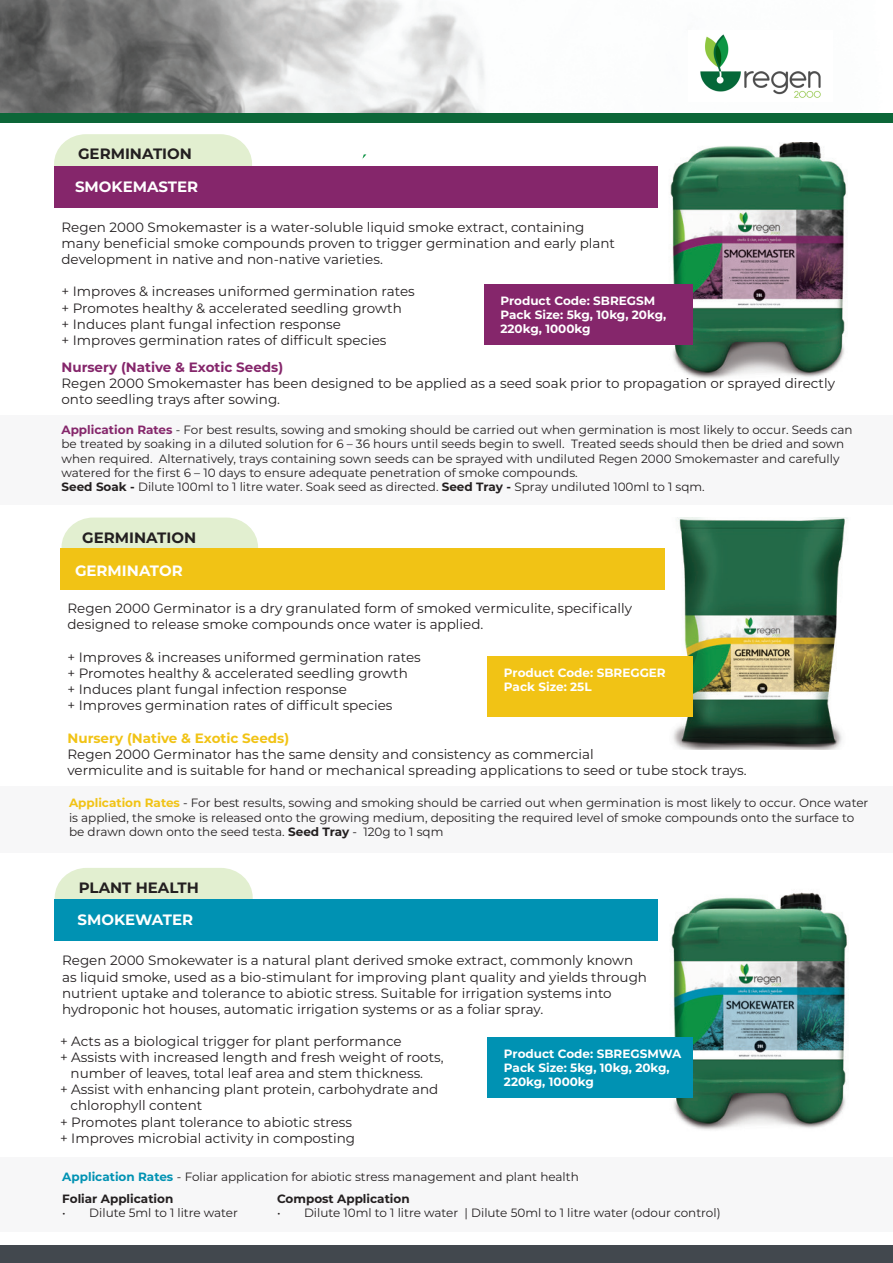
<style>
.page{position:relative;width:893px;height:1263px;background:#fff}
.page>*{position:absolute;margin:0;border:0;box-sizing:border-box;transform-origin:0 0}
.t1{font:700 15px "Montserrat";color:#231f20}
.t2{font:700 15px "Montserrat";color:#fff}
.t3{font:13.5px/16.2px "Montserrat";color:#231f20}
.t4{font:700 13.5px "Montserrat";color:#f1c315}
.t5{font:700 13.5px "Montserrat";color:#85266b}
.t6{font:12px/14.4px "Montserrat";color:#231f20}
.t7{font:700 12px/14.4px "Montserrat";color:#fff}
.t8{font:700 12px "Montserrat";color:#231f20}
.s1{font-weight:700;color:#85266b}
.s2{font-weight:700}
.s3{font-weight:700;color:#f1c315}
.s4{font-weight:700;color:#0092b3}
</style>
<div class="page">
<div style="left:0;top:416px;width:893px;height:89px;background:#f7f7f8"></div>
<div style="left:0;top:786px;width:893px;height:66px;background:#f7f7f8"></div>
<div style="left:0;top:1157px;width:893px;height:74px;background:#f7f7f8"></div>
<img style="left:0;top:0;width:485px;height:113px">
<div style="left:0;top:113px;width:893px;height:9px;background:#0c6638"></div>
<svg style="left:54px;top:134px;width:198px;height:32px;background:#e4f0d3"></svg>
<div style="left:54px;top:166px;width:666px;height:41px;background:#85266b"></div>
<img style="left:658px;top:142px;width:189px;height:237px">
<div style="left:0;top:1245px;width:893px;height:18px;background:#42484e"></div>
<img style="left:700px;top:34px;width:121px;height:64px">
<div style="left:62px;top:518px;width:196px;height:30px;background:#e2efd0"></div>
<div style="left:60px;top:548px;width:666px;height:41px;background:#f1c315"></div>
<img style="left:666px;top:518px;width:182px;height:232px">
<div style="left:484px;top:285px;width:209px;height:60px;background:#85266b"></div>
<div style="left:488px;top:656px;width:205px;height:61px;background:#f1c315"></div>
<svg style="left:55px;top:868px;width:198px;height:32px;background:#dcedd2"></svg>
<div style="left:55px;top:900px;width:666px;height:41px;background:#0092b3"></div>
<img style="left:659px;top:892px;width:188px;height:238px">
<div style="left:488px;top:1037px;width:205px;height:61px;background:#0092b3"></div>
<p class="t1" style="left:78px;top:143px;width:115px">GERMINATION</p>
<p class="t2" style="left:75px;top:176px;width:125px">SMOKEMASTER</p>
<p class="t3" style="left:62px;top:218px;width:555px">Regen 2000 Smokemaster is a water-soluble liquid smoke extract, containing many beneficial smoke compounds proven to trigger germination and early plant development in native and non-native varieties.</p>
<p class="t3" style="left:62px;top:283px;width:355px">+ Improves &amp; increases uniformed germination rates</p>
<p class="t3" style="left:62px;top:299px;width:342px">+ Promotes healthy &amp; accelerated seedling growth</p>
<p class="t3" style="left:62px;top:315px;width:281px">+ Induces plant fungal infection response</p>
<p class="t3" style="left:62px;top:332px;width:327px">+ Improves germination rates of difficult species</p>
<p class="t7" style="left:500px;top:293px;width:156px">Product Code: SBREGSM</p>
<p class="t7" style="left:500px;top:307px;width:167px">Pack Size: 5kg, 10kg, 20kg,<br>220kg, 1000kg</p>
<p class="t5" style="left:62px;top:357px;width:223px">Nursery (Native &amp; Exotic Seeds)</p>
<p class="t3" style="left:62px;top:374px;width:775px">Regen 2000 Smokemaster has been designed to be applied as a seed soak prior to propagation or sprayed directly onto seedling trays after sowing.</p>
<p class="t6" style="left:62px;top:422px;width:793px"><span class="s1">Application Rates</span> - For best results, sowing and smoking should be carried out when germination is most likely to occur. Seeds can be treated by soaking in a diluted solution for 6 – 36 hours until seeds begin to swell. Treated seeds should then be dried and sown when required. Alternatively, trays containing sown seeds can be sprayed with undiluted Regen 2000 Smokemaster and carefully watered for the first 6 – 10 days to ensure adequate penetration of smoke compounds.</p>
<p class="t6" style="left:62px;top:479px;width:645px"><span class="s2">Seed Soak -</span> Dilute 100ml to 1 litre water. Soak seed as directed. <span class="s2">Seed Tray -</span> Spray undiluted 100ml to 1 sqm.</p>
<p class="t1" style="left:82px;top:526px;width:115px">GERMINATION</p>
<p class="t2" style="left:75px;top:559px;width:109px">GERMINATOR</p>
<p class="t3" style="left:68px;top:600px;width:566px">Regen 2000 Germinator is a dry granulated form of smoked vermiculite, specifically</p>
<p class="t3" style="left:68px;top:616px;width:417px">designed to release smoke compounds once water is applied.</p>
<p class="t3" style="left:68px;top:648px;width:355px">+ Improves &amp; increases uniformed germination rates</p>
<p class="t3" style="left:68px;top:664px;width:342px">+ Promotes healthy &amp; accelerated seedling growth</p>
<p class="t3" style="left:68px;top:681px;width:281px">+ Induces plant fungal infection response</p>
<p class="t3" style="left:68px;top:697px;width:327px">+ Improves germination rates of difficult species</p>
<p class="t4" style="left:68px;top:728px;width:223px">Nursery (Native &amp; Exotic Seeds)</p>
<p class="t3" style="left:68px;top:745px;width:528px">Regen 2000 Germinator has the same density and consistency as commercial</p>
<p class="t3" style="left:68px;top:762px;width:681px">vermiculite and is suitable for hand or mechanical spreading applications to seed or tube stock trays.</p>
<p class="t7" style="left:504px;top:664px;width:163px">Product Code: SBREGGER<br>Pack Size: 25L</p>
<p class="t6" style="left:69px;top:795px;width:801px"><span class="s3">Application Rates</span> - For best results, sowing and smoking should be carried out when germination is most likely to occur. Once water is applied, the smoke is released onto the growing medium, depositing the required level of smoke compounds onto the surface to be drawn down onto the seed testa. <span class="s2">Seed Tray</span> - 120g to 1 sqm</p>
<p class="t1" style="left:79px;top:877px;width:122px">PLANT HEALTH</p>
<p class="t2" style="left:77px;top:908px;width:117px">SMOKEWATER</p>
<p class="t3" style="left:62px;top:952px;width:586px">Regen 2000 Smokewater is a natural plant derived smoke extract, commonly known as liquid smoke, used as a bio-stimulant for improving plant quality and yields through nutrient uptake and tolerance to abiotic stress. Suitable for irrigation systems into hydroponic hot houses, automatic irrigation systems or as a foliar spray.</p>
<p class="t3" style="left:60px;top:1032px;width:343px">+ Acts as a biological trigger for plant performance</p>
<p class="t3" style="left:60px;top:1048px;width:385px">+ Assists with increased length and fresh weight of roots,</p>
<p class="t3" style="left:71px;top:1065px;width:354px">number of leaves, total leaf area and stem thickness.</p>
<p class="t3" style="left:60px;top:1081px;width:380px">+ Assist with enhancing plant protein, carbohydrate and</p>
<p class="t3" style="left:71px;top:1097px;width:133px">chlorophyll content</p>
<p class="t3" style="left:60px;top:1113px;width:294px">+ Promotes plant tolerance to abiotic stress</p>
<p class="t3" style="left:60px;top:1129px;width:297px">+ Improves microbial activity in composting</p>
<p class="t7" style="left:504px;top:1045px;width:179px">Product Code: SBREGSMWA<br>Pack Size: 5kg, 10kg, 20kg,<br>220kg, 1000kg</p>
<p class="t6" style="left:62px;top:1168px;width:518px"><span class="s4">Application Rates</span> - Foliar application for abiotic stress management and plant health</p>
<p class="t8" style="left:62px;top:1190px;width:113px">Foliar Application</p>
<p class="t6" style="left:62px;top:1205px;width:177px">• Dilute 5ml to 1 litre water</p>
<p class="t8" style="left:277px;top:1190px;width:134px">Compost Application</p>
<p class="t6" style="left:277px;top:1205px;width:445px">• Dilute 10ml to 1 litre water | Dilute 50ml to 1 litre water (odour control)</p>
</div>
